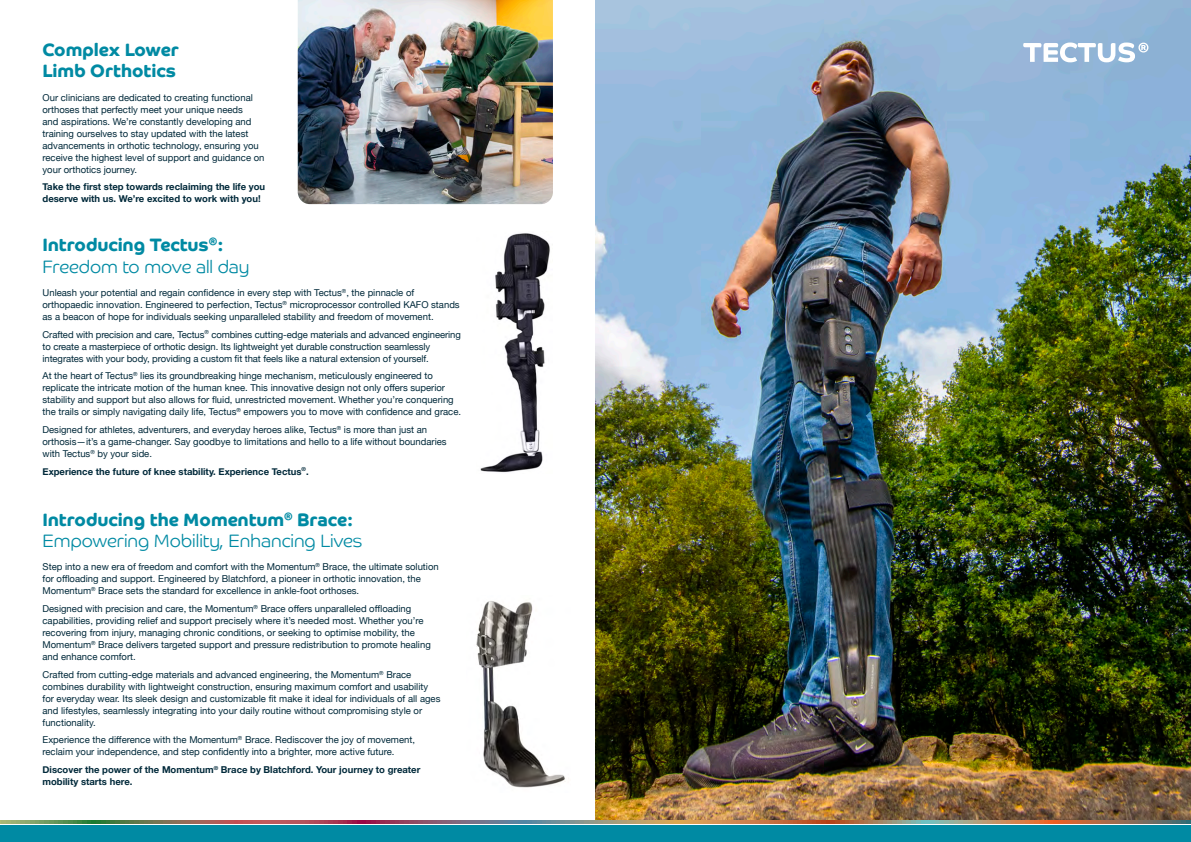
<style>
.page{position:relative;width:1191px;height:842px;background:#fff}
.page>*{position:absolute;margin:0;border:0;box-sizing:border-box;transform-origin:0 0}
.Paragraph_Style_1{font:300 18px/21.6px "Co Headline";color:#008aa3}
.Paragraph_Style_1-2{font:700 18px/21.6px "Co Headline";color:#008aa3}
.Body_Copy{font:9.5px/12px "Helvetica Neue";color:#00293a}
.Body_Copy-2{font:700 9.5px/12px "Helvetica Neue";color:#00293a}
.s1{font-weight:700}
</style>
<div class="page">
<img style="left:595px;top:0;width:596px;height:821px">
<img style="left:476px;top:601px;width:90px;height:187px">
<div style="left:0;top:825px;width:1191px;height:17px;background:#008aa3"></div>
<svg style="left:0;top:821px;width:1191px;height:2px"></svg>
<img style="left:298px;top:0;width:255px;height:204px">
<svg style="left:1023px;top:43px;width:125px;height:19px"></svg>
<img style="left:480px;top:233px;width:70px;height:240px">
<p class="Paragraph_Style_1-2" style="left:43px;top:39px;width:138px">Complex Lower<br>Limb Orthotics</p>
<p class="Body_Copy" style="left:43px;top:92px;width:223px">Our clinicians are dedicated to creating functional orthoses that perfectly meet your unique needs<br>and aspirations. We’re constantly developing and training ourselves to stay updated with the latest advancements in orthotic technology, ensuring you receive the highest level of support and guidance on your orthotics journey.</p>
<p class="Body_Copy-2" style="left:43px;top:181px;width:224px">Take the first step towards reclaiming the life you deserve with us. We’re excited to work with you!</p>
<p class="Paragraph_Style_1" style="left:43px;top:234px;width:208px"><span class="s1">Introducing Tectus</span><sup>®</sup><span class="s1">:<br></span>Freedom to move all day</p>
<p class="Body_Copy" style="left:43px;top:287px;width:419px">Unleash your potential and regain confidence in every step with Tectus<sup>®</sup>, the pinnacle of orthopaedic innovation. Engineered to perfection, Tectus<sup>®</sup> microprocessor controlled KAFO stands as a beacon of hope for individuals seeking unparalleled stability and freedom of movement.</p>
<p class="Body_Copy" style="left:43px;top:329px;width:420px">Crafted with precision and care, Tectus<sup>®</sup> combines cutting-edge materials and advanced engineering to create a masterpiece of orthotic design. Its lightweight yet durable construction seamlessly integrates with your body, providing a custom fit that feels like a natural extension of yourself.</p>
<p class="Body_Copy" style="left:43px;top:370px;width:420px">At the heart of Tectus<sup>®</sup> lies its groundbreaking hinge mechanism, meticulously engineered to replicate the intricate motion of the human knee. This innovative design not only offers superior stability and support but also allows for fluid, unrestricted movement. Whether you’re conquering the trails or simply navigating daily life, Tectus<sup>®</sup> empowers you to move with confidence and grace.</p>
<p class="Body_Copy" style="left:43px;top:424px;width:405px">Designed for athletes, adventurers, and everyday heroes alike, Tectus<sup>®</sup> is more than just an orthosis—it’s a game-changer. Say goodbye to limitations and hello to a life without boundaries with Tectus<sup>®</sup> by your side.</p>
<p class="Body_Copy-2" style="left:43px;top:465px;width:268px">Experience the future of knee stability. Experience Tectus<sup>®</sup>.</p>
<p class="Paragraph_Style_1" style="left:43px;top:508px;width:321px"><span class="s1">Introducing the Momentum</span><sup>®</sup> <span class="s1">Brace:<br></span>Empowering Mobility, Enhancing Lives</p>
<p class="Body_Copy" style="left:43px;top:562px;width:398px">Step into a new era of freedom and comfort with the Momentum<sup>®</sup> Brace, the ultimate solution for offloading and support. Engineered by Blatchford, a pioneer in orthotic innovation, the<br>Momentum<sup>®</sup> Brace sets the standard for excellence in ankle-foot orthoses.</p>
<p class="Body_Copy" style="left:43px;top:603px;width:390px">Designed with precision and care, the Momentum<sup>®</sup> Brace offers unparalleled offloading capabilities, providing relief and support precisely where it’s needed most. Whether you’re recovering from injury, managing chronic conditions, or seeking to optimise mobility, the Momentum<sup>®</sup> Brace delivers targeted support and pressure redistribution to promote healing and enhance comfort.</p>
<p class="Body_Copy" style="left:43px;top:669px;width:399px">Crafted from cutting-edge materials and advanced engineering, the Momentum<sup>®</sup> Brace combines durability with lightweight construction, ensuring maximum comfort and usability for everyday wear. Its sleek design and customizable fit make it ideal for individuals of all ages and lifestyles, seamlessly integrating into your daily routine without compromising style or functionality.</p>
<p class="Body_Copy" style="left:43px;top:735px;width:374px">Experience the difference with the Momentum<sup>®</sup> Brace. Rediscover the joy of movement, reclaim your independence, and step confidently into a brighter, more active future.</p>
<p class="Body_Copy-2" style="left:43px;top:764px;width:379px">Discover the power of the Momentum<sup>®</sup> Brace by Blatchford. Your journey to greater mobility starts here.</p>
</div>
